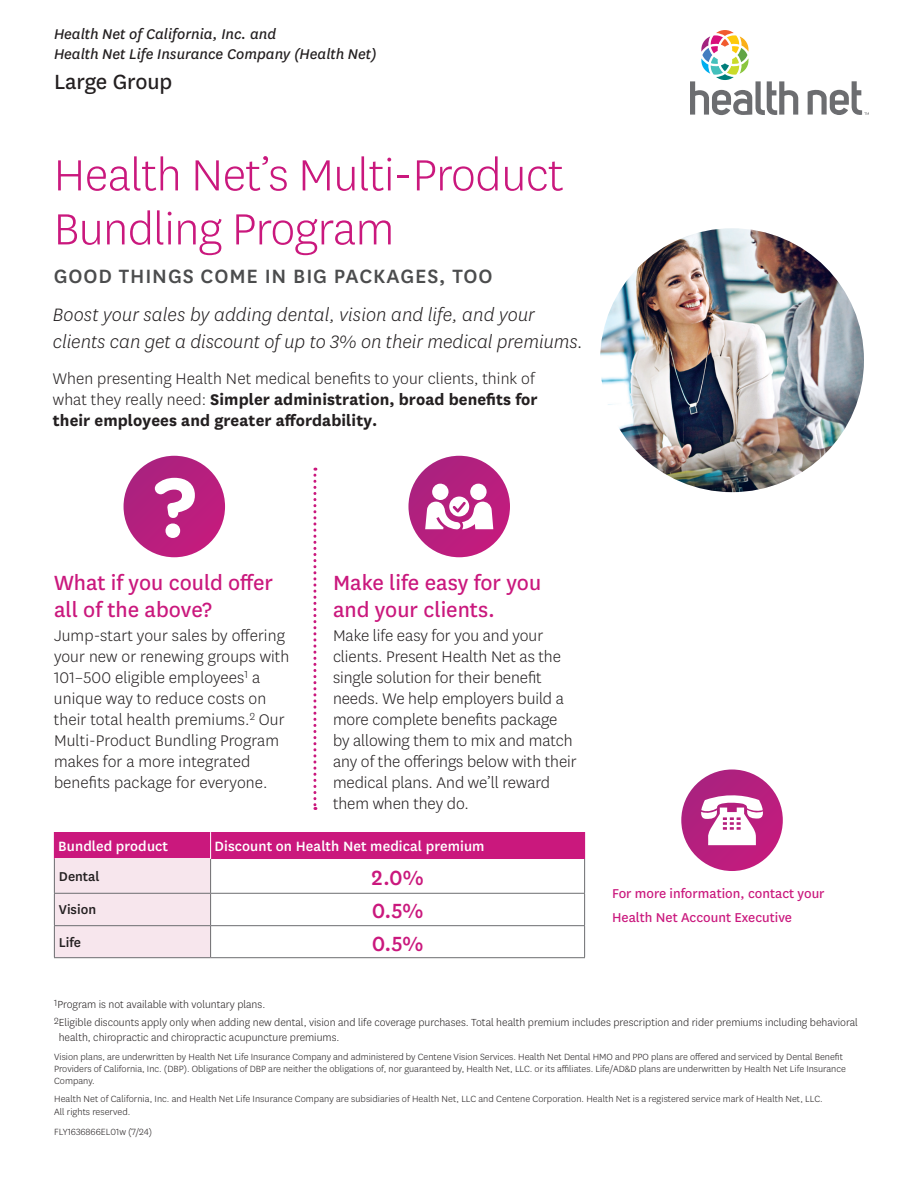
<style>
.page{position:relative;width:918px;height:1188px;background:#fff}
.page>*{position:absolute;margin:0;border:0;box-sizing:border-box;transform-origin:0 0}
.t1{font:300 51px/54px "Centene Sans";letter-spacing:-.01em;color:#ca187d}
.t2{font:24px/27px "Centene Sans";color:#ca187d}
.t3{font:500 24px "Centene Sans";color:#ca187d}
.t4{font:24px "Centene Sans";color:#231f20}
.t5{font:500 22.5px "Centene Sans";letter-spacing:.04em;color:#4b4c4d}
.t6{font:italic 300 21px/27px "Centene Sans";color:#231f20}
.t7{font:300 18px/21px "Centene Sans";color:#231f20}
.t8{font:italic 16.5px/19.5px "Centene Sans";color:#231f20}
.t9{font:500 15.75px "Centene Sans";letter-spacing:.005em;color:#fff}
.t10{font:15px/24px "Centene Sans";color:#ca187d}
.t11{font:500 15px "Centene Sans";color:#231f20}
.t12{font:300 12px/15px "Centene Sans";color:#231f20}
.t13{font:300 10.5px/12px "Centene Sans";color:#231f20}
.s1{font-weight:700}
</style>
<div class="page">
<svg style="left:313px;top:468px;width:3px;height:342px"></svg>
<div style="left:54px;top:832px;width:157px;height:27px;background:#ca187d"></div>
<div style="left:211px;top:832px;width:374px;height:27px;background:#ca187d"></div>
<div style="left:54px;top:859px;width:157px;height:34px;background:#f7e6ed"></div>
<div style="left:54px;top:893px;width:157px;height:33px;background:#f7e6ed"></div>
<div style="left:54px;top:926px;width:157px;height:32px;background:#f7e6ed"></div>
<hr style="left:54px;top:893px;width:157px;height:1px;background:#6c6d70">
<hr style="left:211px;top:893px;width:374px;height:1px;background:#6c6d70">
<hr style="left:54px;top:925px;width:157px;height:1px;background:#6c6d70">
<hr style="left:211px;top:925px;width:374px;height:1px;background:#6c6d70">
<hr style="left:54px;top:859px;width:1px;height:34px;background:#6c6d70">
<hr style="left:54px;top:894px;width:1px;height:31px;background:#6c6d70">
<hr style="left:54px;top:926px;width:1px;height:31px;background:#6c6d70">
<hr style="left:54px;top:957px;width:157px;height:1px;background:#6c6d70">
<hr style="left:210px;top:859px;width:1px;height:34px;background:#6c6d70">
<hr style="left:210px;top:894px;width:1px;height:31px;background:#6c6d70">
<hr style="left:210px;top:926px;width:1px;height:31px;background:#6c6d70">
<hr style="left:211px;top:957px;width:374px;height:1px;background:#6c6d70">
<hr style="left:584px;top:859px;width:1px;height:34px;background:#6c6d70">
<hr style="left:584px;top:894px;width:1px;height:31px;background:#6c6d70">
<hr style="left:584px;top:926px;width:1px;height:31px;background:#6c6d70">
<svg style="left:210px;top:832px;width:1px;height:27px"></svg>
<div style="left:681px;top:770px;width:102px;height:101px;background:linear-gradient(to right,#af2380,#c12080);border-radius:51px"></div>
<img style="left:600px;top:228px;width:264px;height:264px;border-radius:132px">
<div style="left:124px;top:456px;width:101px;height:101px;background:#b81f7e;border-radius:51px"></div>
<div style="left:166px;top:523px;width:14px;height:15px;background:#fff;border-radius:50%"></div>
<svg style="left:155px;top:478px;width:40px;height:40px"></svg>
<div style="left:408px;top:456px;width:102px;height:101px;background:linear-gradient(to bottom,#ae2380,#c11f7f);border-radius:51px"></div>
<div style="left:470px;top:483px;width:17px;height:17px;background:#fff;border-radius:50%"></div>
<div style="left:432px;top:483px;width:17px;height:17px;background:#fff;border-radius:50%"></div>
<svg style="left:425px;top:497px;width:68px;height:33px"></svg>
<svg style="left:701px;top:791px;width:62px;height:54px"></svg>
<svg style="left:690px;top:30px;width:108px;height:85px"></svg>
<svg style="left:808px;top:81px;width:61px;height:34px"></svg>
<p class="t8" style="left:54px;top:24px;width:324px">Health Net of California, Inc. and<br>Health Net Life Insurance Company (Health Net)</p>
<p class="t4" style="left:54px;top:66px;width:120px">Large Group</p>
<h1 class="t1" style="left:54px;top:146px;width:512px">Health Net’s Multi-Product<br>Bundling Program</h1>
<h2 class="t5" style="left:54px;top:261px;width:440px">GOOD THINGS COME IN BIG PACKAGES, TOO</h2>
<p class="t6" style="left:53px;top:300px;width:532px">Boost your sales by adding dental, vision and life, and your clients can get a discount of up to 3% on their medical premiums.</p>
<p class="t7" style="left:53px;top:367px;width:486px">When presenting Health Net medical benefits to your clients, think of what they really need: <span class="s1">Simpler administration, broad benefits for their employees and greater affordability.</span></p>
<h3 class="t2" style="left:54px;top:568px;width:221px">What if you could offer all of the above?</h3>
<p class="t7" style="left:54px;top:624px;width:237px">Jump-start your sales by offering your new or renewing groups with<br>101–500 eligible employees<sup>1</sup> a</p>
<p class="t7" style="left:54px;top:687px;width:232px">unique way to reduce costs on their total health premiums.<sup>2</sup> Our</p>
<p class="t7" style="left:54px;top:729px;width:227px">Multi-Product Bundling Program makes for a more integrated benefits package for everyone.</p>
<h3 class="t2" style="left:333px;top:568px;width:210px">Make life easy for you and your clients.</h3>
<p class="t7" style="left:333px;top:624px;width:245px">Make life easy for you and your clients. Present Health Net as the single solution for their benefit needs. We help employers build a more complete benefits package by allowing them to mix and match any of the offerings below with their medical plans. And we’ll reward them when they do.</p>
<p class="t9" style="left:58px;top:835px;width:111px">Bundled product</p>
<p class="t9" style="left:215px;top:835px;width:271px">Discount on Health Net medical premium</p>
<p class="t11" style="left:59px;top:866px;width:42px">Dental</p>
<p class="t3" style="left:372px;top:861px;width:54px">2.0%</p>
<p class="t11" style="left:59px;top:900px;width:39px">Vision</p>
<p class="t3" style="left:372px;top:895px;width:53px">0.5%</p>
<p class="t11" style="left:59px;top:932px;width:24px">Life</p>
<p class="t3" style="left:372px;top:927px;width:53px">0.5%</p>
<p class="t12" style="left:54px;top:996px;width:213px"><sup>1</sup>Program is not available with voluntary plans.</p>
<p class="t10" style="left:612px;top:880px;width:214px">For more information, contact your<br>Health Net Account Executive</p>
<p class="t12" style="left:59px;top:1014px;width:801px;text-indent:-5px"><sup>2</sup>Eligible discounts apply only when adding new dental, vision and life coverage purchases. Total health premium includes prescription and rider premiums including behavioral health, chiropractic and chiropractic acupuncture premiums.</p>
<p class="t13" style="left:54px;top:1050px;width:793px">Vision plans, are underwritten by Health Net Life Insurance Company and administered by Centene Vision Services. Health Net Dental HMO and PPO plans are offered and serviced by Dental Benefit<br>Providers of California, Inc. (DBP). Obligations of DBP are neither the obligations of, nor guaranteed by, Health Net, LLC. or its affiliates. Life/AD&amp;D plans are underwritten by Health Net Life Insurance<br>Company.</p>
<p class="t13" style="left:54px;top:1091px;width:770px;line-height:13.5px">Health Net of California, Inc. and Health Net Life Insurance Company are subsidiaries of Health Net, LLC and Centene Corporation. Health Net is a registered service mark of Health Net, LLC.<br>All rights reserved.</p>
<p class="t13" style="left:54px;top:1125px;width:100px">FLY1636866EL01w (7/24)</p>
</div>
